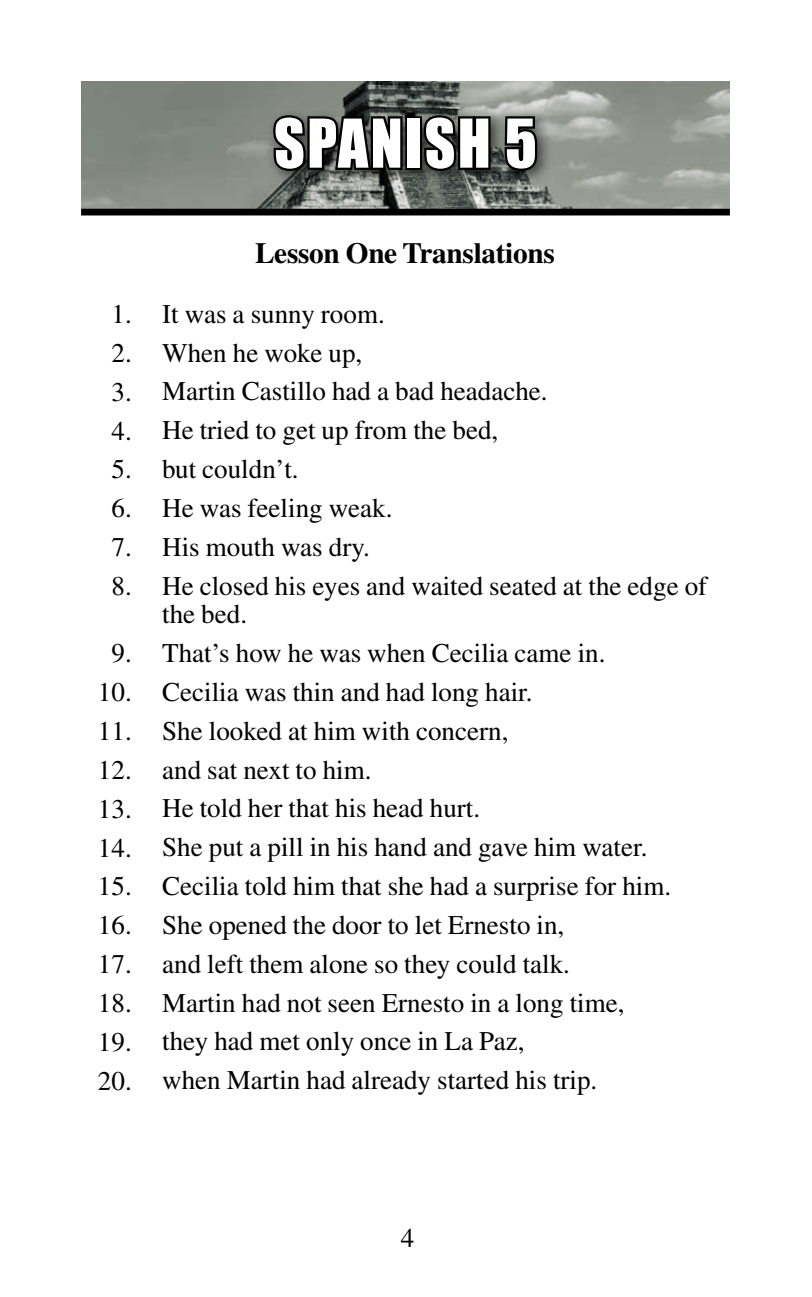
<style>
.page{position:relative;width:812px;height:1297px;background:#fff}
.page>*{position:absolute;margin:0;border:0;box-sizing:border-box;transform-origin:0 0}
.t1{font:62.1px "Impact";letter-spacing:.04em;color:#fff;scale:.96 1}
.t2{font:700 29.25px "Times";letter-spacing:-.01em;color:#000}
.t3{font:27px/38.7px "Times";color:#000}
</style>
<div class="page">
<img style="left:81px;top:81px;width:648px;height:128px">
<div style="left:266px;top:109px;width:287px;height:77px;background:#000;opacity:.55"></div>
<svg style="left:270px;top:86px;width:134px;height:88px;background:#3d403d"></svg>
<div style="left:405px;top:116px;width:17px;height:54px;border:4px solid #000"></div>
<svg style="left:420px;top:112px;width:72px;height:62px;background:#282a28"></svg>
<svg style="left:502px;top:114px;width:37px;height:60px;background:#313331"></svg>
<div style="left:81px;top:209px;width:648px;height:6px;background:#000"></div>
<p class="t3" style="left:111px;top:294px;width:22px;text-align:justify">1.<br>2.<br>3.<br>4.<br>5.<br>6.<br>7.<br>8.</p>
<p class="t3" style="left:98px;top:633px;width:35px;text-align:center">9.<br>10.<br>11.<br>12.<br>13.<br>14.<br>15.<br>16.<br>17.<br>18.<br>19.<br>20.</p>
<h1 class="t1" style="left:274px;top:95px;width:275px">SPANISH 5</h1>
<p class="t2" style="left:255px;top:235px;width:301px">Lesson One Translations</p>
<p class="t3" style="left:162px;top:294px;width:546px">It was a sunny room.<br>When he woke up,<br>Martin Castillo had a bad headache.<br>He tried to get up from the bed,<br>but couldn’t.<br>He was feeling weak.<br>His mouth was dry.<br>He closed his eyes and waited seated at the edge of</p>
<p class="t3" style="left:162px;top:594px;width:510px">the bed.<br>That’s how he was when Cecilia came in.<br>Cecilia was thin and had long hair.<br>She looked at him with concern,<br>and sat next to him.<br>He told her that his head hurt.<br>She put a pill in his hand and gave him water.<br>Cecilia told him that she had a surprise for him.<br>She opened the door to let Ernesto in,<br>and left them alone so they could talk.<br>Martin had not seen Ernesto in a long time, they had met only once in La Paz,<br>when Martin had already started his trip.</p>
<p class="t3" style="left:400px;top:1218px;width:15px">4</p>
</div>
